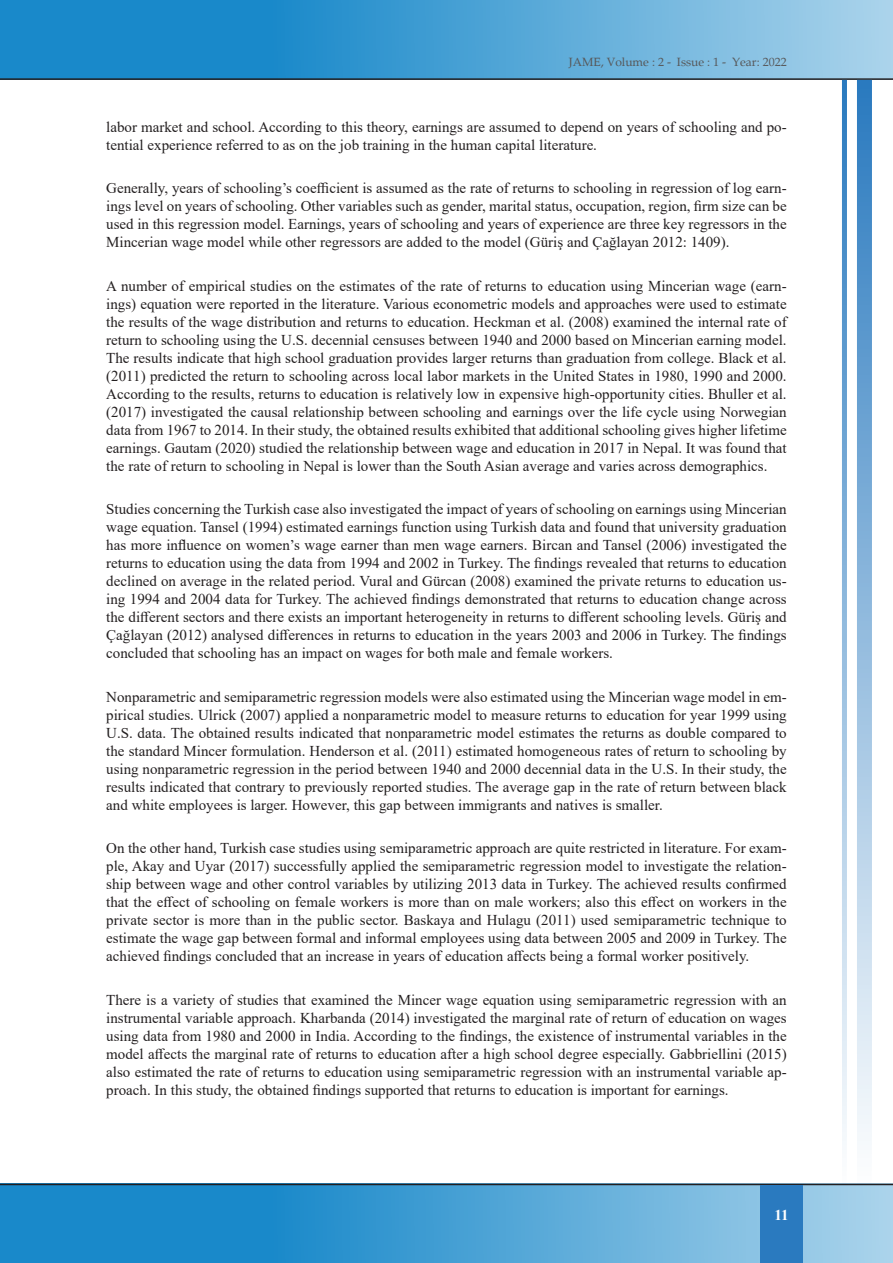
<style>
.page{position:relative;width:893px;height:1263px;background:#fff}
.page>*{position:absolute;margin:0;border:0;box-sizing:border-box;transform-origin:0 0}
.t1{font:15px/18px "Times New Roman";color:#231f20;text-align:justify}
.t2{font:700 15px "Times New Roman";color:#fff}
.t3{font:12px "Palatino";color:#57585a}
</style>
<div class="page">
<svg style="left:1px;top:0;width:892px;height:78px;background:#4ca3d5"></svg>
<svg style="left:1px;top:1185px;width:892px;height:78px;background:#48a1d4"></svg>
<hr style="left:0;top:1184px;width:1px;height:79px;background:#1989ca">
<hr style="left:0;top:0;width:1px;height:79px;background:#1989ca">
<hr style="left:0;top:78px;width:893px;height:2px;background:#231f20">
<hr style="left:0;top:1184px;width:893px;height:1px;background:#231f20">
<div style="left:760px;top:1185px;width:43px;height:78px;background:#2a7abf"></div>
<svg style="left:857px;top:80px;width:15px;height:1104px;background:#93bbde"></svg>
<svg style="left:842px;top:80px;width:5px;height:1104px;background:#93bbde"></svg>
<p class="t3" style="left:569px;top:55px;width:219px">JAME, Volume : 2 - Issue : 1 - Year: 2022</p>
<p class="t1" style="left:106px;top:117px;width:682px">labor market and school. According to this theory, earnings are assumed to depend on years of schooling and po&shy;tential experience referred to as on the job training in the human capital literature.</p>
<p class="t1" style="left:106px;top:179px;width:682px">Generally, years of schooling’s coefficient is assumed as the rate of returns to schooling in regression of log earn&shy;ings level on years of schooling. Other variables such as gender, marital status, occupation, region, firm size can be used in this regression model. Earnings, years of schooling and years of experience are three key regressors in the Mincerian wage model while other regressors are added to the model (Güriş and Çağlayan 2012: 1409).</p>
<p class="t1" style="left:106px;top:276px;width:682px">A number of empirical studies on the estimates of the rate of returns to education using Mincerian wage (earn&shy;ings) equation were reported in the literature. Various econometric models and approaches were used to estimate the results of the wage distribution and returns to education. Heckman et al. (2008) examined the internal rate of return to schooling using the U.S. decennial censuses between 1940 and 2000 based on Mincerian earning model.<br>The results indicate that high school graduation provides larger returns than graduation from college. Black et al. (2011) predicted the return to schooling across local labor markets in the United States in 1980, 1990 and 2000.<br>According to the results, returns to education is relatively low in expensive high-opportunity cities. Bhuller et al. (2017) investigated the causal relationship between schooling and earnings over the life cycle using Norwegian data from 1967 to 2014. In their study, the obtained results exhibited that additional schooling gives higher lifetime earnings. Gautam (2020) studied the relationship between wage and education in 2017 in Nepal. It was found that the rate of return to schooling in Nepal is lower than the South Asian average and varies across demographics.</p>
<p class="t1" style="left:106px;top:500px;width:682px">Studies concerning the Turkish case also investigated the impact of years of schooling on earnings using Mincerian wage equation. Tansel (1994) estimated earnings function using Turkish data and found that university graduation has more influence on women’s wage earner than men wage earners. Bircan and Tansel (2006) investigated the returns to education using the data from 1994 and 2002 in Turkey. The findings revealed that returns to education declined on average in the related period. Vural and Gürcan (2008) examined the private returns to education us&shy;ing 1994 and 2004 data for Turkey. The achieved findings demonstrated that returns to education change across the different sectors and there exists an important heterogeneity in returns to different schooling levels. Güriş and Çağlayan (2012) analysed differences in returns to education in the years 2003 and 2006 in Turkey. The findings concluded that schooling has an impact on wages for both male and female workers.</p>
<p class="t1" style="left:106px;top:687px;width:682px">Nonparametric and semiparametric regression models were also estimated using the Mincerian wage model in em&shy;pirical studies. Ulrick (2007) applied a nonparametric model to measure returns to education for year 1999 using U.S. data. The obtained results indicated that nonparametric model estimates the returns as double compared to the standard Mincer formulation. Henderson et al. (2011) estimated homogeneous rates of return to schooling by using nonparametric regression in the period between 1940 and 2000 decennial data in the U.S. In their study, the results indicated that contrary to previously reported studies. The average gap in the rate of return between black and white employees is larger. However, this gap between immigrants and natives is smaller.</p>
<p class="t1" style="left:106px;top:839px;width:682px">On the other hand, Turkish case studies using semiparametric approach are quite restricted in literature. For exam&shy;ple, Akay and Uyar (2017) successfully applied the semiparametric regression model to investigate the relation&shy;ship between wage and other control variables by utilizing 2013 data in Turkey. The achieved results confirmed that the effect of schooling on female workers is more than on male workers; also this effect on workers in the private sector is more than in the public sector. Baskaya and Hulagu (2011) used semiparametric technique to estimate the wage gap between formal and informal employees using data between 2005 and 2009 in Turkey. The achieved findings concluded that an increase in years of education affects being a formal worker positively.</p>
<p class="t1" style="left:106px;top:990px;width:682px">There is a variety of studies that examined the Mincer wage equation using semiparametric regression with an instrumental variable approach. Kharbanda (2014) investigated the marginal rate of return of education on wages using data from 1980 and 2000 in India. According to the findings, the existence of instrumental variables in the model affects the marginal rate of returns to education after a high school degree especially. Gabbriellini (2015) also estimated the rate of returns to education using semiparametric regression with an instrumental variable ap&shy;proach. In this study, the obtained findings supported that returns to education is important for earnings.</p>
<p class="t2" style="left:774px;top:1204px;width:16px">11</p>
</div>
